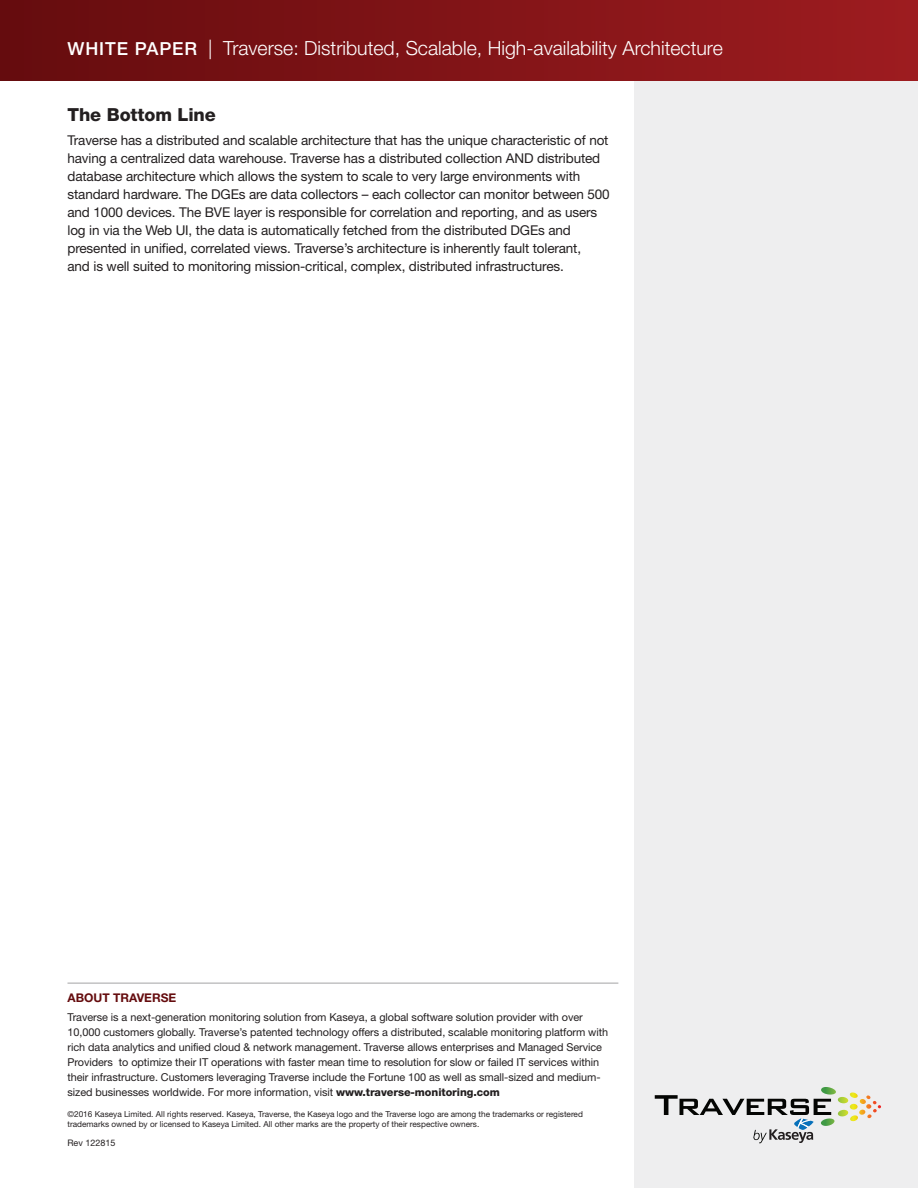
<style>
.page{position:relative;width:918px;height:1188px;background:#fff}
.page>*{position:absolute;margin:0;border:0;box-sizing:border-box;transform-origin:0 0}
.t1{font:300 19.5px "Helvetica Neue";color:#fff}
.t2{font:800 18px "Helvetica Neue";letter-spacing:-.005em;color:#231f20}
.t3{font:13.5px/18px "Helvetica Neue";letter-spacing:-.01em;color:#231f20}
.t4{font:700 12px "Helvetica Neue";color:#650c0e}
.t5{font:10.8px/15px "Helvetica Neue";letter-spacing:-.005em;color:#231f20}
.t6{font:9px "Helvetica Neue";color:#231f20}
.t7{font:8.25px/10.5px "Helvetica Neue";color:#231f20}
.s1{font-weight:500;font-size:18px}
.s2{font-weight:800}
</style>
<div class="page">
<div style="left:634px;top:0;width:284px;height:1188px;background:#eeeeef"></div>
<div style="left:0;top:0;width:918px;height:81px;background:linear-gradient(to right,#650c0e,#9e1c20)"></div>
<hr style="left:67px;top:982px;width:551px;height:2px;background:#c2c2c3">
<svg style="left:655px;top:1087px;width:226px;height:56px"></svg>
<h1 class="t1" style="left:68px;top:41px;width:657px"><span class="s1">WHITE PAPER</span> | Traverse: Distributed, Scalable, High-availability Architecture</h1>
<h2 class="t2" style="left:68px;top:108px;width:150px">The Bottom Line</h2>
<p class="t3" style="left:68px;top:132px;width:544px">Traverse has a distributed and scalable architecture that has the unique characteristic of not having a centralized data warehouse. Traverse has a distributed collection AND distributed database architecture which allows the system to scale to very large environments with standard hardware. The DGEs are data collectors – each collector can monitor between 500 and 1000 devices. The BVE layer is responsible for correlation and reporting, and as users log in via the Web UI, the data is automatically fetched from the distributed DGEs and presented in unified, correlated views. Traverse’s architecture is inherently fault tolerant,<br>and is well suited to monitoring mission-critical, complex, distributed infrastructures.</p>
<p class="t4" style="left:68px;top:993px;width:110px">ABOUT TRAVERSE</p>
<p class="t5" style="left:67px;top:1011px;width:542px">Traverse is a next-generation monitoring solution from Kaseya, a global software solution provider with over 10,000 customers globally. Traverse’s patented technology offers a distributed, scalable monitoring platform with rich data analytics and unified cloud &amp; network management. Traverse allows enterprises and Managed Service Providers to optimize their IT operations with faster mean time to resolution for slow or failed IT services within their infrastructure. Customers leveraging Traverse include the Fortune 100 as well as small-sized and medium&shy;sized businesses worldwide. For more information, visit <span class="s2">www.traverse-monitoring.com</span></p>
<p class="t7" style="left:67px;top:1110px;width:517px">©2016 Kaseya Limited. All rights reserved. Kaseya, Traverse, the Kaseya logo and the Traverse logo are among the trademarks or registered trademarks owned by or licensed to Kaseya Limited. All other marks are the property of their respective owners.</p>
<p class="t6" style="left:68px;top:1140px;width:50px">Rev 122815</p>
</div>
